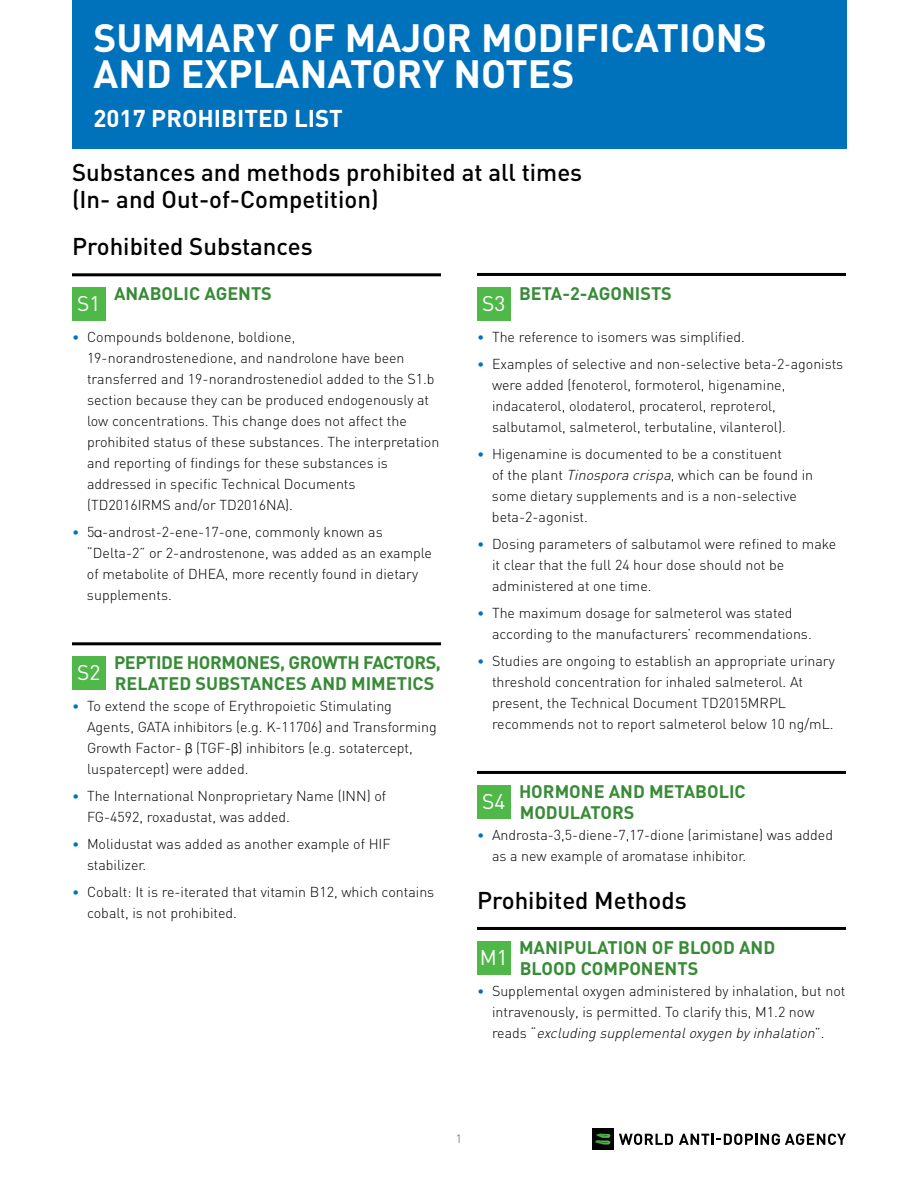
<style>
.page{position:relative;width:918px;height:1188px;background:#fff}
.page>*{position:absolute;margin:0;border:0;box-sizing:border-box;transform-origin:0 0}
.t1{font:700 39px/36px "DIN";color:#fff}
.t2{font:500 24px/27px "DIN";color:#000}
.t3{font:700 24px "DIN";color:#fff}
.t4{font:21px "DIN";color:#fff}
.t5{font:700 18px/21px "DIN";color:#378b36}
.t6{font:700 18px/21px "DIN";letter-spacing:-.02em;color:#378b36}
.t7{font:300 14.25px/21px "DIN";color:#000}
.t8{font:300 12px "DIN";color:#58595b}
.s1{font-size:13.5px;color:#0072bc}
.s2{font-family:"Helvetica Neue";font-size:13.5px}
.s3{font-style:italic}
</style>
<div class="page">
<hr style="left:72px;top:273px;width:369px;height:3px;background:#000">
<hr style="left:72px;top:642px;width:369px;height:3px;background:#000">
<div style="left:72px;top:288px;width:34px;height:33px;background:#50b848"></div>
<div style="left:72px;top:657px;width:34px;height:33px;background:#50b848"></div>
<hr style="left:477px;top:273px;width:369px;height:3px;background:#000">
<hr style="left:477px;top:771px;width:369px;height:3px;background:#000">
<hr style="left:477px;top:927px;width:369px;height:3px;background:#000">
<div style="left:477px;top:287px;width:34px;height:34px;background:#50b848"></div>
<div style="left:477px;top:785px;width:34px;height:34px;background:#50b848"></div>
<div style="left:477px;top:941px;width:34px;height:34px;background:#50b848"></div>
<div style="left:72px;top:0;width:774px;height:148px;background:#0072bc"></div>
<svg style="left:619px;top:1134px;width:54px;height:11px"></svg>
<svg style="left:679px;top:1134px;width:167px;height:11px"></svg>
<div style="left:593px;top:1129px;width:21px;height:21px;background:#000"></div>
<svg style="left:595px;top:1134px;width:16px;height:11px"></svg>
<h1 class="t1" style="left:94px;top:18px;width:675px">SUMMARY OF MAJOR MODIFICATIONS<br>AND EXPLANATORY NOTES</h1>
<h2 class="t3" style="left:94px;top:103px;width:251px">2017 PROHIBITED LIST</h2>
<h2 class="t2" style="left:72px;top:158px;width:512px">Substances and methods prohibited at all times (In- and Out-of-Competition)</h2>
<h2 class="t2" style="left:72px;top:232px;width:242px">Prohibited Substances</h2>
<p class="t5" style="left:114px;top:283px;width:159px">ANABOLIC AGENTS</p>
<p class="t7" style="left:87px;top:327px;width:354px;text-indent:-15px"><span class="s1">•</span> Compounds boldenone, boldione, 19-norandrostenedione, and nandrolone have been transferred and 19-norandrostenediol added to the S1.b section because they can be produced endogenously at low concentrations. This change does not affect the prohibited status of these substances. The interpretation and reporting of findings for these substances is addressed in specific Technical Documents (TD2016IRMS and/or TD2016NA).</p>
<p class="t7" style="left:87px;top:522px;width:347px;text-indent:-15px"><span class="s1">•</span> 5<span class="s2">α</span>-androst-2-ene-17-one, commonly known as “Delta-2” or 2-androstenone, was added as an example of metabolite of DHEA, more recently found in dietary supplements.</p>
<h3 class="t4" style="left:77px;top:291px;width:25px">S1</h3>
<p class="t6" style="left:114px;top:652px;width:329px">PEPTIDE HORMONES, GROWTH FACTORS,<br>RELATED SUBSTANCES AND MIMETICS</p>
<p class="t7" style="left:87px;top:696px;width:351px;text-indent:-15px"><span class="s1">•</span> To extend the scope of Erythropoietic Stimulating Agents, GATA inhibitors (e.g. K-11706) and Transforming Growth Factor- <span class="s2">β</span> (TGF-<span class="s2">β</span>) inhibitors (e.g. sotatercept, luspatercept) were added.</p>
<p class="t7" style="left:87px;top:786px;width:301px;text-indent:-15px"><span class="s1">•</span> The International Nonproprietary Name (INN) of<br>FG-4592, roxadustat, was added.</p>
<p class="t7" style="left:87px;top:834px;width:305px;text-indent:-15px"><span class="s1">•</span> Molidustat was added as another example of HIF stabilizer.</p>
<p class="t7" style="left:87px;top:882px;width:349px;text-indent:-15px"><span class="s1">•</span> Cobalt: It is re-iterated that vitamin B12, which contains cobalt, is not prohibited.</p>
<h3 class="t4" style="left:77px;top:660px;width:25px">S2</h3>
<p class="t5" style="left:519px;top:282px;width:154px">BETA-2-AGONISTS</p>
<p class="t7" style="left:477px;top:326px;width:269px"><span class="s1">•</span> The reference to isomers was simplified.</p>
<p class="t7" style="left:492px;top:353px;width:353px;text-indent:-15px"><span class="s1">•</span> Examples of selective and non-selective beta-2-agonists were added (fenoterol, formoterol, higenamine, indacaterol, olodaterol, procaterol, reproterol, salbutamol, salmeterol, terbutaline, vilanterol).</p>
<p class="t7" style="left:492px;top:443px;width:323px;text-indent:-15px"><span class="s1">•</span> Higenamine is documented to be a constituent<br>of the plant <span class="s3">Tinosporacrispa</span>, which can be found in some dietary supplements and is a non-selective beta-2-agonist.</p>
<p class="t7" style="left:492px;top:533px;width:346px;text-indent:-15px"><span class="s1">•</span> Dosing parameters of salbutamol were refined to make it clear that the full 24 hour dose should not be administered at one time.</p>
<p class="t7" style="left:492px;top:602px;width:321px;text-indent:-15px"><span class="s1">•</span> The maximum dosage for salmeterol was stated according to the manufacturers’ recommendations.</p>
<p class="t7" style="left:492px;top:650px;width:344px;text-indent:-15px"><span class="s1">•</span> Studies are ongoing to establish an appropriate urinary threshold concentration for inhaled salmeterol. At present, the Technical Document TD2015MRPL recommends not to report salmeterol below 10 ng/mL.</p>
<h3 class="t4" style="left:482px;top:290px;width:25px">S3</h3>
<p class="t5" style="left:519px;top:780px;width:228px">HORMONE AND METABOLIC<br>MODULATORS</p>
<p class="t7" style="left:492px;top:824px;width:343px;text-indent:-15px"><span class="s1">•</span> Androsta-3,5-diene-7,17-dione (arimistane) was added as a new example of aromatase inhibitor.</p>
<h2 class="t2" style="left:477px;top:886px;width:211px">Prohibited Methods</h2>
<p class="t5" style="left:519px;top:936px;width:258px">MANIPULATION OF BLOOD AND<br>BLOOD COMPONENTS</p>
<p class="t7" style="left:492px;top:980px;width:355px;text-indent:-15px"><span class="s1">•</span> Supplemental oxygen administered by inhalation, but not intravenously, is permitted. To clarify this, M1.2 now<br>re a d s “ <span class="s3">excluding supplemental oxygen by inhalation</span>” .</p>
<h3 class="t4" style="left:482px;top:788px;width:25px">S4</h3>
<h3 class="t4" style="left:480px;top:944px;width:30px">M1</h3>
<p class="t8" style="left:456px;top:1131px;width:8px">1</p>
</div>
